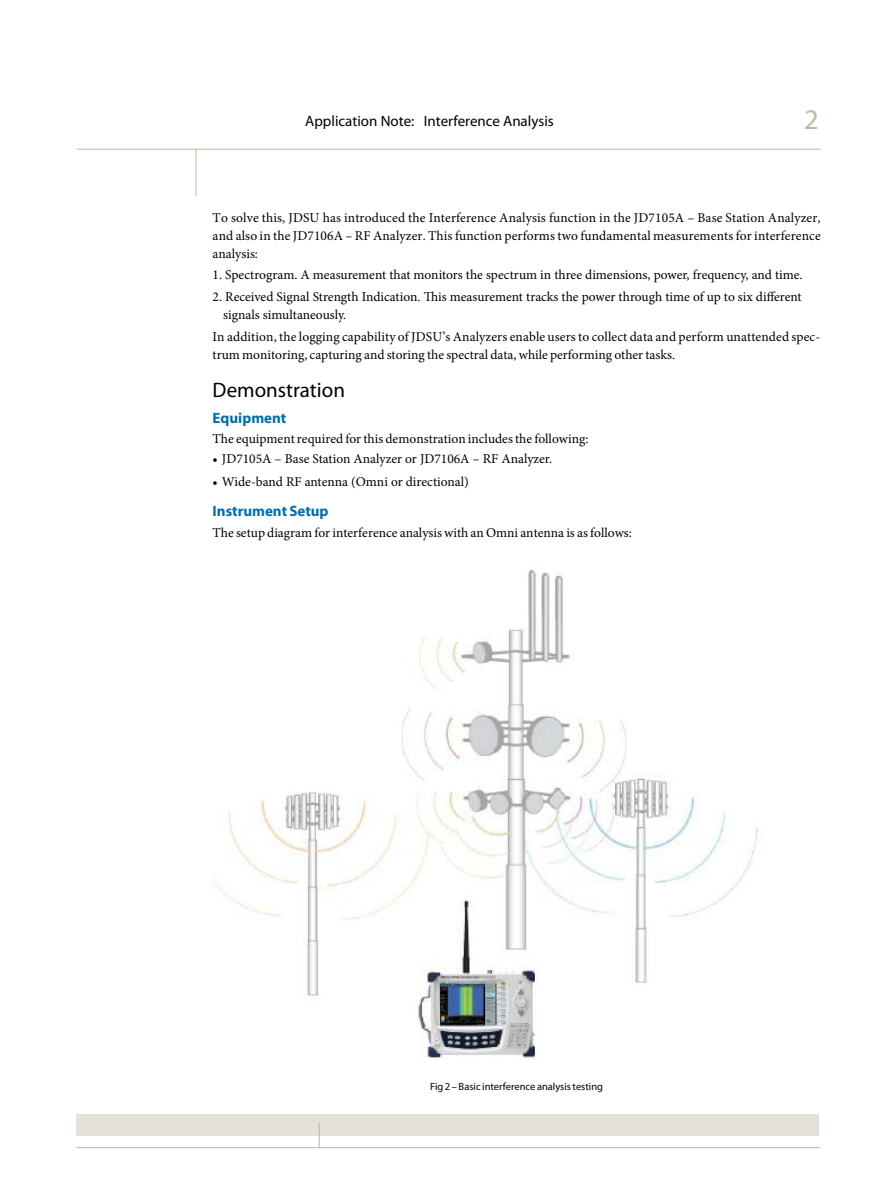
<style>
.page{position:relative;width:893px;height:1188px;background:#fff}
.page>*{position:absolute;margin:0;border:0;box-sizing:border-box;transform-origin:0 0}
.t1{font:28.5px "Myriad Pro";color:#c2b5a6}
.t2{font:21px "Myriad Pro";color:#000}
.t3{font:15px "Myriad Pro";color:#000}
.t4{font:700 15px "Myriad Pro";color:#006fa8}
.t5{font:13.5px/18px "Minion Pro";color:#000}
.t6{font:10.5px "Myriad Pro";color:#000}
</style>
<div class="page">
<div style="left:77px;top:1114px;width:742px;height:21px;background:#e4e1da"></div>
<hr style="left:77px;top:1147px;width:744px;height:1px;background:#c2b5a6">
<svg style="left:319px;top:1123px;width:1px;height:24px"></svg>
<hr style="left:77px;top:149px;width:744px;height:1px;background:#c2b5a6">
<hr style="left:196px;top:149px;width:1px;height:47px;background:#c2b5a6">
<img style="left:215px;top:569px;width:543px;height:489px">
<p class="t3" style="left:305px;top:112px;width:250px">Application Note: Interference Analysis</p>
<h1 class="t1" style="left:804px;top:101px;width:16px">2</h1>
<p class="t5" style="left:213px;top:209px;width:610px;text-align:justify">To solve this, JDSU has introduced the Interference Analysis function in the JD7105A – Base Station Analyzer, and also in the JD7106A – RF Analyzer. This function performs two fundamental measurements for interference analysis:</p>
<p class="t5" style="left:213px;top:265px;width:591px">1. Spectrogram. A measurement that monitors the spectrum in three dimensions, power, frequency, and time.</p>
<p class="t5" style="left:223px;top:288px;width:580px;text-indent:-11px">2. Received Signal Strength Indication. This measurement tracks the power through time of up to six different signals simultaneously.</p>
<p class="t5" style="left:213px;top:328px;width:609px">In addition, the logging capability of JDSU’s Analyzers enable users to collect data and perform unattended spec&shy;trum monitoring, capturing and storing the spectral data, while performing other tasks.</p>
<h2 class="t2" style="left:213px;top:377px;width:134px">Demonstration</h2>
<p class="t4" style="left:213px;top:408px;width:75px">Equipment</p>
<p class="t5" style="left:222px;top:429px;width:368px;line-height:20.1px;text-indent:-9px">The equipment required for this demonstration includes the following:<br>JD7105A – Base Station Analyzer or JD7106A – RF Analyzer.</p>
<p class="t5" style="left:222px;top:472px;width:248px">Wide-band RF antenna (Omni or directional)</p>
<p class="t4" style="left:213px;top:502px;width:117px">Instrument Setup</p>
<p class="t5" style="left:213px;top:523px;width:421px">The setup diagram for interference analysis with an Omni antenna is as follows:</p>
<p class="t6" style="left:430px;top:1080px;width:174px">Fig 2 – Basic interference analysis testing</p>
</div>
